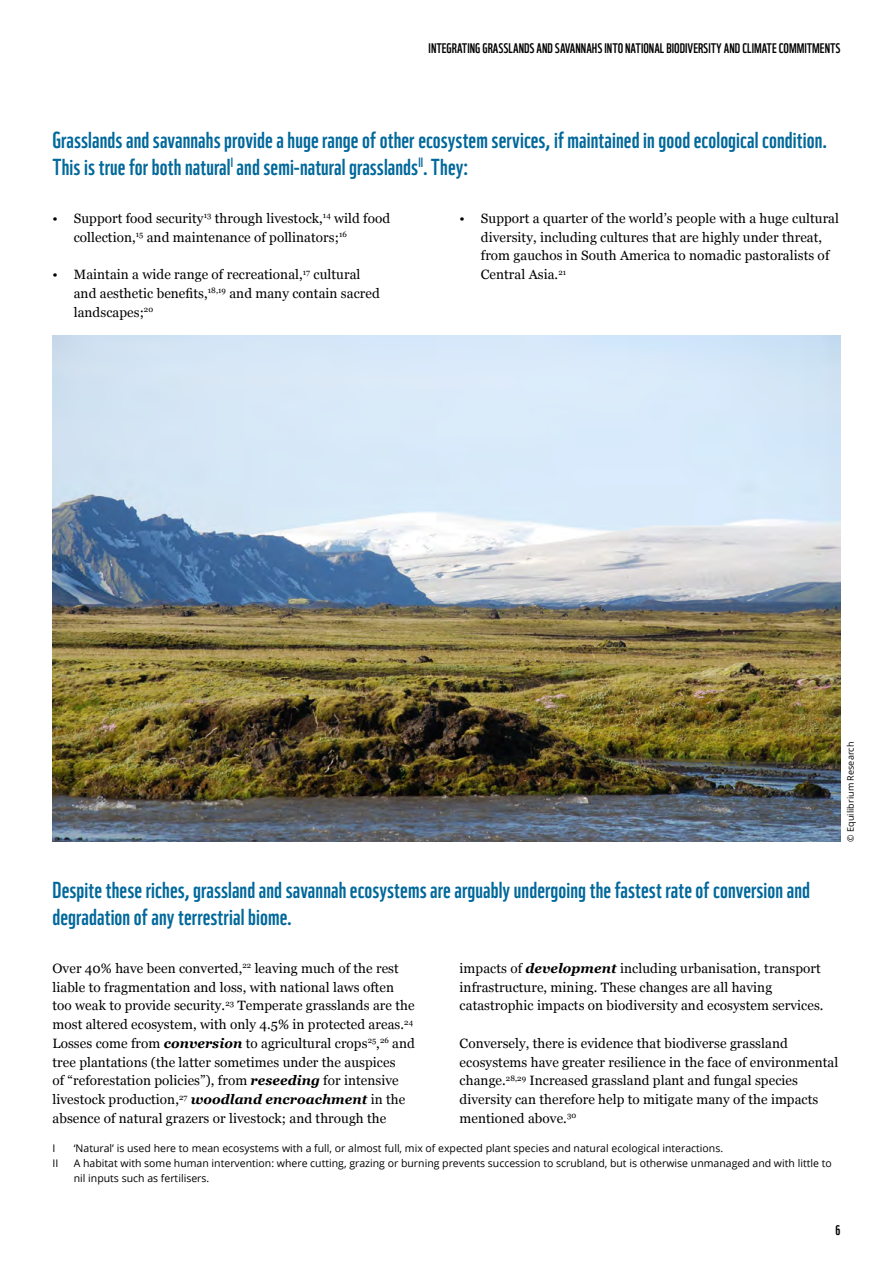
<style>
.page{position:relative;width:893px;height:1263px;background:#fff}
.page>*{position:absolute;margin:0;border:0;box-sizing:border-box;transform-origin:0 0}
.t1{font:22.5px/27px "WWF";letter-spacing:.005em;color:#00689b}
.t2{font:13.5px/18.8px "Georgia";letter-spacing:.005em;color:#000}
.t3{font:13.5px "WWF";color:#000}
.t4{font:10.5px/15px "Open Sans";color:#000}
.t5{font:9px "Open Sans";letter-spacing:.005em;color:#000}
.s1{font-weight:700;font-style:italic}
</style>
<div class="page">
<img style="left:53px;top:335px;width:787px;height:507px">
<p class="t3" style="left:429px;top:39px;width:413px">INTEGRATING GRASSLANDS AND SAVANNAHS INTO NATIONAL BIODIVERSITY AND CLIMATE COMMITMENTS</p>
<h1 class="t1" style="left:53px;top:125px;width:776px">Grasslands and savannahs provide a huge range of other ecosystem services, if maintained in good ecological condition.<br>This is true for both natural<sup>I</sup> and semi-natural grasslands<sup>II</sup>. They:</h1>
<p class="t2" style="left:74px;top:208px;width:318px;text-indent:-21px">• Support food security<sup>13</sup> through livestock,<sup>14</sup> wild food collection,<sup>15</sup> and maintenance of pollinators;<sup>16</sup></p>
<p class="t2" style="left:74px;top:264px;width:308px;text-indent:-21px">• Maintain a wide range of recreational,<sup>17</sup> cultural and aesthetic benefits,<sup>18,19</sup> and many contain sacred landscapes;<sup>20</sup></p>
<p class="t2" style="left:481px;top:208px;width:360px;text-indent:-21px">• Support a quarter of the world’s people with a huge cultural diversity, including cultures that are highly under threat, from gauchos in South America to nomadic pastoralists of Central Asia.<sup>21</sup></p>
<p class="t5" style="left:844px;top:842px;width:101px;rotate:-90deg">© Equilibrium Research</p>
<h1 class="t1" style="left:53px;top:875px;width:759px">Despite these riches, grassland and savannah ecosystems are arguably undergoing the fastest rate of conversion and degradation of any terrestrial biome.</h1>
<p class="t2" style="left:53px;top:958px;width:364px">Over 40% have been converted,<sup>22</sup> leaving much of the rest liable to fragmentation and loss, with national laws often too weak to provide security.<sup>23</sup> Temperate grasslands are the most altered ecosystem, with only 4.5% in protected areas.<sup>24<br></sup>Losses come from <span class="s1">conversion</span> to agricultural crops<sup>25</sup>,<sup>26</sup> and tree plantations (the latter sometimes under the auspices<br>of “reforestation policies”), from <span class="s1">reseeding</span> for intensive livestock production,<sup>27</sup> <span class="s1">woodland encroachment</span> in the absence of natural grazers or livestock; and through the</p>
<p class="t2" style="left:460px;top:958px;width:365px">impacts of <span class="s1">development</span> including urbanisation, transport infrastructure, mining. These changes are all having catastrophic impacts on biodiversity and ecosystem services.</p>
<p class="t2" style="left:460px;top:1033px;width:380px">Conversely, there is evidence that biodiverse grassland ecosystems have greater resilience in the face of environmental change.<sup>28,29</sup> Increased grassland plant and fungal species diversity can therefore help to mitigate many of the impacts mentioned above.<sup>30</sup></p>
<p class="t4" style="left:53px;top:1140px;width:4px">I</p>
<p class="t4" style="left:74px;top:1140px;width:651px">‘Natural’ is used here to mean ecosystems with a full, or almost full, mix of expected plant species and natural ecological interactions.</p>
<p class="t4" style="left:53px;top:1155px;width:7px">II</p>
<p class="t4" style="left:74px;top:1155px;width:759px">A habitat with some human intervention: where cutting, grazing or burning prevents succession to scrubland, but is otherwise unmanaged and with little to nil inputs such as fertilisers.</p>
<p class="t3" style="left:835px;top:1221px;width:6px">6</p>
</div>
